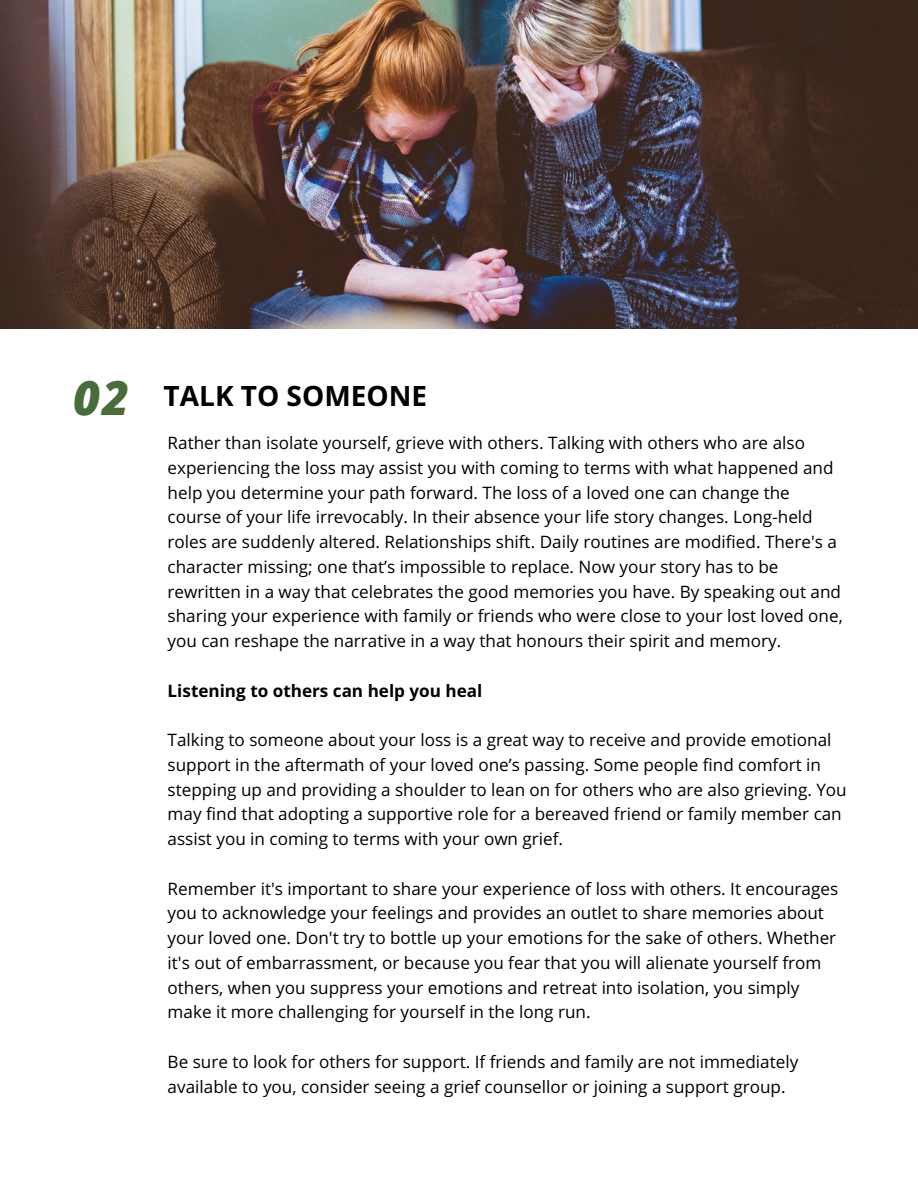
<style>
.page{position:relative;width:918px;height:1188px;background:#fff}
.page>*{position:absolute;margin:0;border:0;box-sizing:border-box;transform-origin:0 0}
.t1{font:700 28.05px "Open Sans";color:#000}
.t2{font:17.1px/24.8px "Open Sans";color:#000}
.t3{font:700 17.1px "Open Sans";color:#000}
.s1{font-weight:800;font-style:italic;font-size:46.65px;color:#486d3b}
</style>
<div class="page">
<img style="left:0;top:0;width:918px;height:328px">
<h1 class="t1" style="left:73px;top:376px;width:356px"><span class="s1">02</span> TALK TO SOMEONE</h1>
<p class="t2" style="left:168px;top:430px;width:677px">Rather than isolate yourself, grieve with others. Talking with others who are also experiencing the loss may assist you with coming to terms with what happened and help you determine your path forward. The loss of a loved one can change the course of your life irrevocably. In their absence your life story changes. Long-held roles are suddenly altered. Relationships shift. Daily routines are modified. There's a character missing; one that’s impossible to replace. Now your story has to be rewritten in a way that celebrates the good memories you have. By speaking out and sharing your experience with family or friends who were close to your lost loved one, you can reshape the narrative in a way that honours their spirit and memory.</p>
<p class="t3" style="left:168px;top:678px;width:316px">Listening to others can help you heal</p>
<p class="t2" style="left:168px;top:727px;width:681px">Talking to someone about your loss is a great way to receive and provide emotional support in the aftermath of your loved one’s passing. Some people find comfort in stepping up and providing a shoulder to lean on for others who are also grieving. You may find that adopting a supportive role for a bereaved friend or family member can assist you in coming to terms with your own grief.</p>
<p class="t2" style="left:168px;top:876px;width:672px">Remember it's important to share your experience of loss with others. It encourages you to acknowledge your feelings and provides an outlet to share memories about your loved one. Don't try to bottle up your emotions for the sake of others. Whether it's out of embarrassment, or because you fear that you will alienate yourself from others, when you suppress your emotions and retreat into isolation, you simply make it more challenging for yourself in the long run.</p>
<p class="t2" style="left:168px;top:1049px;width:632px">Be sure to look for others for support. If friends and family are not immediately available to you, consider seeing a grief counsellor or joining a support group.</p>
</div>
